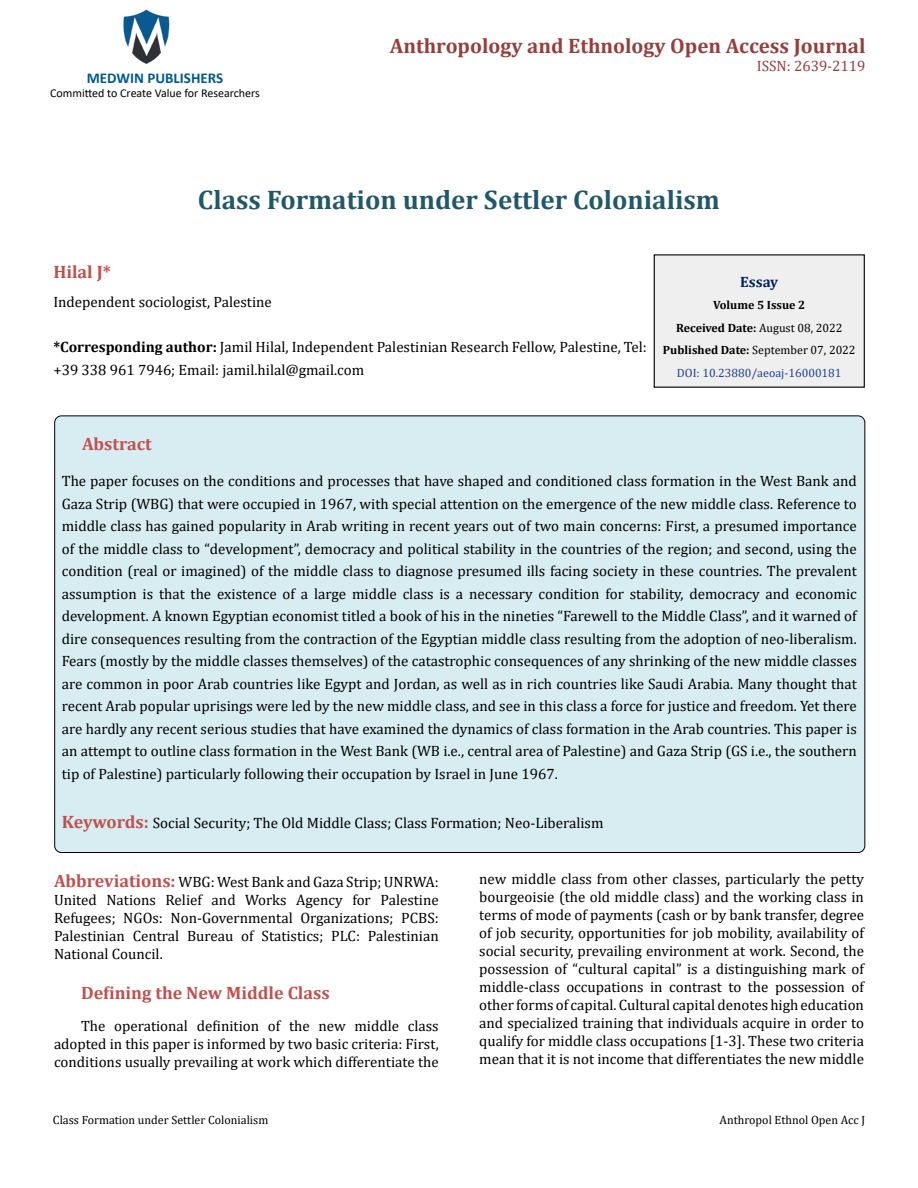
<style>
.page{position:relative;width:918px;height:1188px;background:#fff}
.page>*{position:absolute;margin:0;border:0;box-sizing:border-box;transform-origin:0 0}
.t1{font:700 27px "Cambria";color:#215868}
.t2{font:700 21px "Cambria";color:#953f3c}
.t3{font:700 18px "Cambria";color:#c0504d}
.t4{font:15px/18px "Cambria";color:#000;text-align:justify}
.t5{font:700 15px "Calibri";color:#005991}
.t6{font:15px "Cambria";color:#953f3c}
.t7{font:700 15px "Cambria";color:#002060}
.t8{font:700 12px/22.5px "Cambria";color:#000;text-align:center}
.t9{font:12px "Cambria";color:#000}
.t10{font:12px "Calibri";color:#000}
.s1{font-weight:700}
.s2{font-weight:400}
.s3{font-weight:400;color:#25408f}
.s4{font-weight:700;font-size:18px;color:#c0504d}
</style>
<div class="page">
<img style="left:123px;top:9px;width:47px;height:55px">
<div style="left:654px;top:255px;width:210px;height:132px;background:#efefef"></div>
<div style="left:654px;top:254px;width:211px;height:134px;border:1px solid #000"></div>
<div style="left:55px;top:416px;width:810px;height:437px;background:#d8edf2;border-radius:7px"></div>
<p class="t5" style="left:87px;top:67px;width:138px">MEDWIN PUBLISHERS</p>
<p class="t10" style="left:50px;top:85px;width:211px">Committed to Create Value for Researchers</p>
<h2 class="t2" style="left:390px;top:31px;width:477px">Anthropology and Ethnology Open Access Journal</h2>
<p class="t6" style="left:757px;top:57px;width:110px">ISSN: 2639-2119</p>
<h1 class="t1" style="left:198px;top:181px;width:524px">Class Formation under Settler Colonialism</h1>
<p class="t3" style="left:53px;top:259px;width:59px">Hilal J*</p>
<p class="t4" style="left:53px;top:293px;width:220px">Independent sociologist, Palestine</p>
<p class="t4" style="left:53px;top:336px;width:595px;line-height:22.5px"><span class="s1">*Corresponding author:</span> Jamil Hilal, Independent Palestinian Research Fellow, Palestine, Tel: +39 338 961 7946; Email: jamil.hilal@gmail.com</p>
<p class="t7" style="left:740px;top:271px;width:39px">Essay</p>
<p class="t8" style="left:663px;top:293px;width:194px">Volume 5 Issue 2<br>Received Date: <span class="s2">August 08, 2022<br></span>Published Date: <span class="s2">September 07, 2022<br></span><span class="s3">DOI: 10.23880/aeoaj-16000181</span></p>
<p class="t3" style="left:82px;top:432px;width:71px">Abstract</p>
<p class="t4" style="left:62px;top:470px;width:797px;line-height:22.5px">The paper focuses on the conditions and processes that have shaped and conditioned class formation in the West Bank and Gaza Strip (WBG) that were occupied in 1967, with special attention on the emergence of the new middle class. Reference to middle class has gained popularity in Arab writing in recent years out of two main concerns: First, a presumed importance of the middle class to “development”, democracy and political stability in the countries of the region; and second, using the condition (real or imagined) of the middle class to diagnose presumed ills facing society in these countries. The prevalent assumption is that the existence of a large middle class is a necessary condition for stability, democracy and economic development. A known Egyptian economist titled a book of his in the nineties “Farewell to the Middle Class”, and it warned of dire consequences resulting from the contraction of the Egyptian middle class resulting from the adoption of neo-liberalism.<br>Fears (mostly by the middle classes themselves) of the catastrophic consequences of any shrinking of the new middle classes are common in poor Arab countries like Egypt and Jordan, as well as in rich countries like Saudi Arabia. Many thought that recent Arab popular uprisings were led by the new middle class, and see in this class a force for justice and freedom. Yet there are hardly any recent serious studies that have examined the dynamics of class formation in the Arab countries. This paper is an attempt to outline class formation in the West Bank (WB i.e., central area of Palestine) and Gaza Strip (GS i.e., the southern tip of Palestine) particularly following their occupation by Israel in June 1967.</p>
<p class="t4" style="left:62px;top:814px;width:543px"><span class="s4">Keywords:</span> Social Security; The Old Middle Class; Class Formation; Neo-Liberalism</p>
<p class="t4" style="left:54px;top:872px;width:386px"><span class="s4">Abbreviations:</span> WBG: West Bank and Gaza Strip; UNRWA:<br>United Nations Relief and Works Agency for Palestine Refugees; NGOs: Non-Governmental Organizations; PCBS:<br>Palestinian Central Bureau of Statistics; PLC: Palestinian National Council.</p>
<p class="t3" style="left:81px;top:980px;width:250px">Defining the New Middle Class</p>
<p class="t4" style="left:54px;top:1016px;width:386px;text-indent:27px">The operational definition of the new middle class adopted in this paper is informed by two basic criteria: First, conditions usually prevailing at work which differentiate the</p>
<p class="t4" style="left:479px;top:870px;width:386px">new middle class from other classes, particularly the petty bourgeoisie (the old middle class) and the working class in terms of mode of payments (cash or by bank transfer, degree of job security, opportunities for job mobility, availability of social security, prevailing environment at work. Second, the possession of “cultural capital” is a distinguishing mark of middle-class occupations in contrast to the possession of other forms of capital. Cultural capital denotes high education and specialized training that individuals acquire in order to qualify for middle class occupations [1-3]. These two criteria mean that it is not income that differentiates the new middle</p>
<p class="t9" style="left:53px;top:1113px;width:217px">Class Formation under Settler Colonialism</p>
<p class="t9" style="left:720px;top:1113px;width:147px">Anthropol Ethnol Open Acc J</p>
</div>
